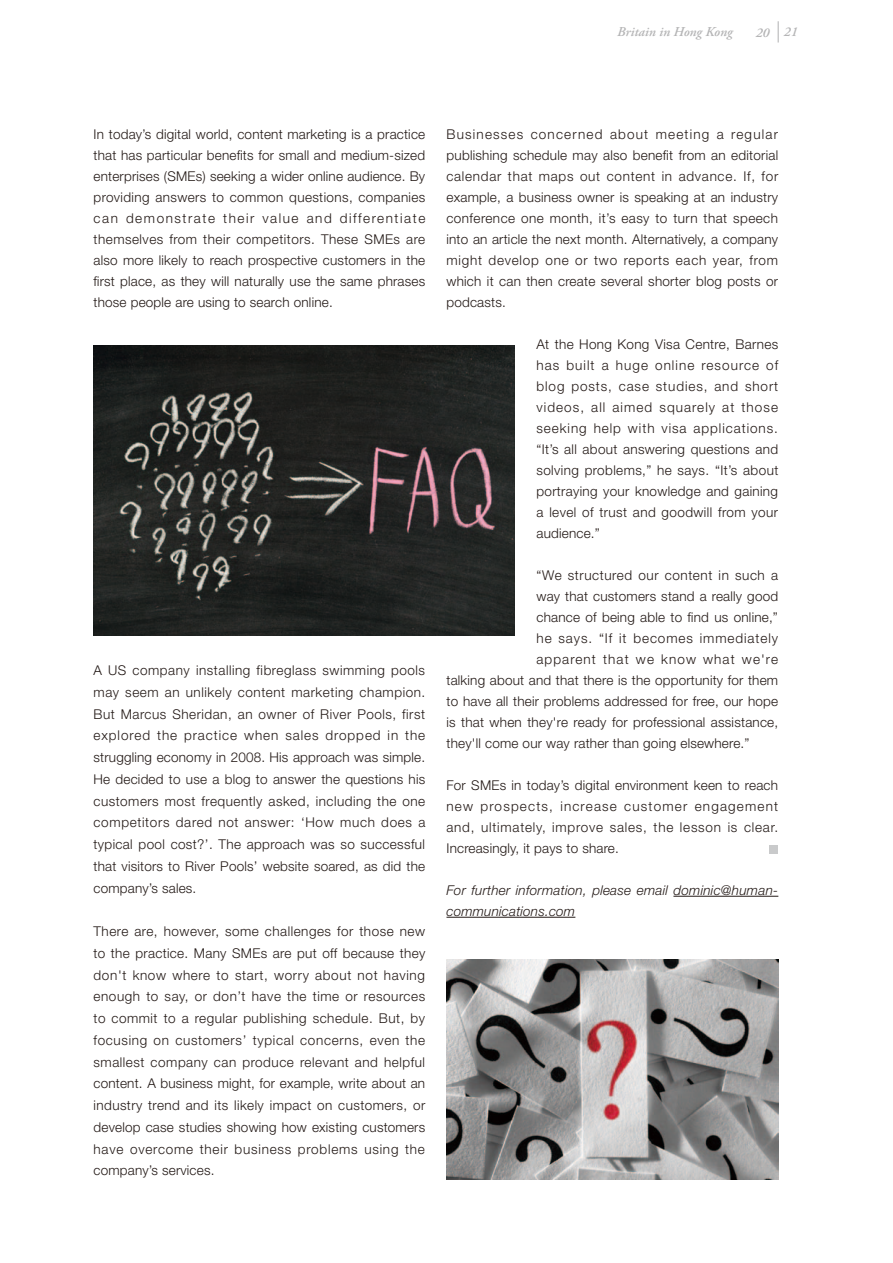
<style>
.page{position:relative;width:893px;height:1263px;background:#fff}
.page>*{position:absolute;margin:0;border:0;box-sizing:border-box;transform-origin:0 0}
.t1{font:300 13.5px/21px "Helvetica Neue LT Std";letter-spacing:.015em;color:#231916;text-align:justify}
.t2{font:italic 300 13.5px/21px "Helvetica Neue LT Std";letter-spacing:.02em;color:#231916}
.t3{font:300 13.5px "Helvetica Neue LT Std";letter-spacing:.045em;color:#231916}
.t4{font:300 13.5px "Helvetica Neue LT Std";letter-spacing:.07em;color:#231916}
.t5{font:300 13.5px "Helvetica Neue LT Std";letter-spacing:.08em;color:#231916}
.t6{font:italic 600 13.5px "Adobe Garamond Pro";color:#b5b5b6}
</style>
<div class="page">
<hr style="left:673px;top:896px;width:105px;height:1px;background:#231916">
<hr style="left:446px;top:917px;width:129px;height:1px;background:#231916">
<div style="left:770px;top:845px;width:8px;height:8px;background:#c9cacb"></div>
<img style="left:446px;top:959px;width:332px;height:221px">
<img style="left:94px;top:345px;width:421px;height:290px">
<svg style="left:778px;top:21px;width:1px;height:22px"></svg>
<p class="t6" style="left:617px;top:24px;width:117px">Britain in Hong Kong</p>
<p class="t6" style="left:756px;top:24px;width:43px">20 21</p>
<p class="t1" style="left:94px;top:123px;width:333px">In today’s digital world, content marketing is a practice that has particular benefits for small and medium-sized enterprises (SMEs) seeking a wider online audience. By providing answers to common questions, companies can demonstrate their value and differentiate themselves from their competitors. These SMEs are also more likely to reach prospective customers in the first place, as they will naturally use the same phrases those people are using to search online.</p>
<p class="t1" style="left:94px;top:659px;width:333px;line-height:21.8px">A US company installing fibreglass swimming pools may seem an unlikely content marketing champion.<br>But Marcus Sheridan, an owner of River Pools, first explored the practice when sales dropped in the struggling economy in 2008. His approach was simple.<br>He decided to use a blog to answer the questions his customers most frequently asked, including the one competitors dared not answer: ‘How much does a typical pool cost?’. The approach was so successful that visitors to River Pools’ website soared, as did the company’s sales.</p>
<p class="t1" style="left:94px;top:920px;width:333px;line-height:21.8px">There are, however, some challenges for those new to the practice. Many SMEs are put off because they don't know where to start, worry about not having enough to say, or don’t have the time or resources to commit to a regular publishing schedule. But, by focusing on customers’ typical concerns, even the smallest company can produce relevant and helpful content. A business might, for example, write about an industry trend and its likely impact on customers, or develop case studies showing how existing customers have overcome their business problems using the company’s services.</p>
<p class="t1" style="left:446px;top:123px;width:333px">Businesses concerned about meeting a regular publishing schedule may also benefit from an editorial calendar that maps out content in advance. If, for example, a business owner is speaking at an industry conference one month, it’s easy to turn that speech into an article the next month. Alternatively, a company might develop one or two reports each year, from which it can then create several shorter blog posts or podcasts.</p>
<p class="t1" style="left:536px;top:333px;width:243px">At the Hong Kong Visa Centre, Barnes has built a huge online resource of blog posts, case studies, and short videos, all aimed squarely at those seeking help with visa applications. “It’s all about answering questions and solving problems,” he says. “It’s about portraying your knowledge and gaining a level of trust and goodwill from your audience.”</p>
<p class="t3" style="left:536px;top:567px;width:243px">“We structured our content in such a</p>
<p class="t1" style="left:536px;top:585px;width:243px">way that customers stand a really good</p>
<p class="t1" style="left:536px;top:606px;width:243px">chance of being able to find us online,”</p>
<p class="t4" style="left:536px;top:630px;width:243px">he says. “If it becomes immediately</p>
<p class="t5" style="left:536px;top:651px;width:243px">apparent that we know what we're</p>
<p class="t1" style="left:446px;top:669px;width:333px">talking about and that there is the opportunity for them</p>
<p class="t1" style="left:446px;top:690px;width:333px">to have all their problems addressed for free, our hope</p>
<p class="t1" style="left:446px;top:711px;width:333px">is that when they're ready for professional assistance,</p>
<p class="t1" style="left:446px;top:732px;width:305px">they'll come our way rather than going elsewhere.”</p>
<p class="t1" style="left:446px;top:774px;width:333px">For SMEs in today’s digital environment keen to reach new prospects, increase customer engagement and, ultimately, improve sales, the lesson is clear.<br>Increasingly, it pays to share.</p>
<p class="t2" style="left:446px;top:879px;width:333px">For further information, please email dominic@human&shy;communications.com</p>
</div>
